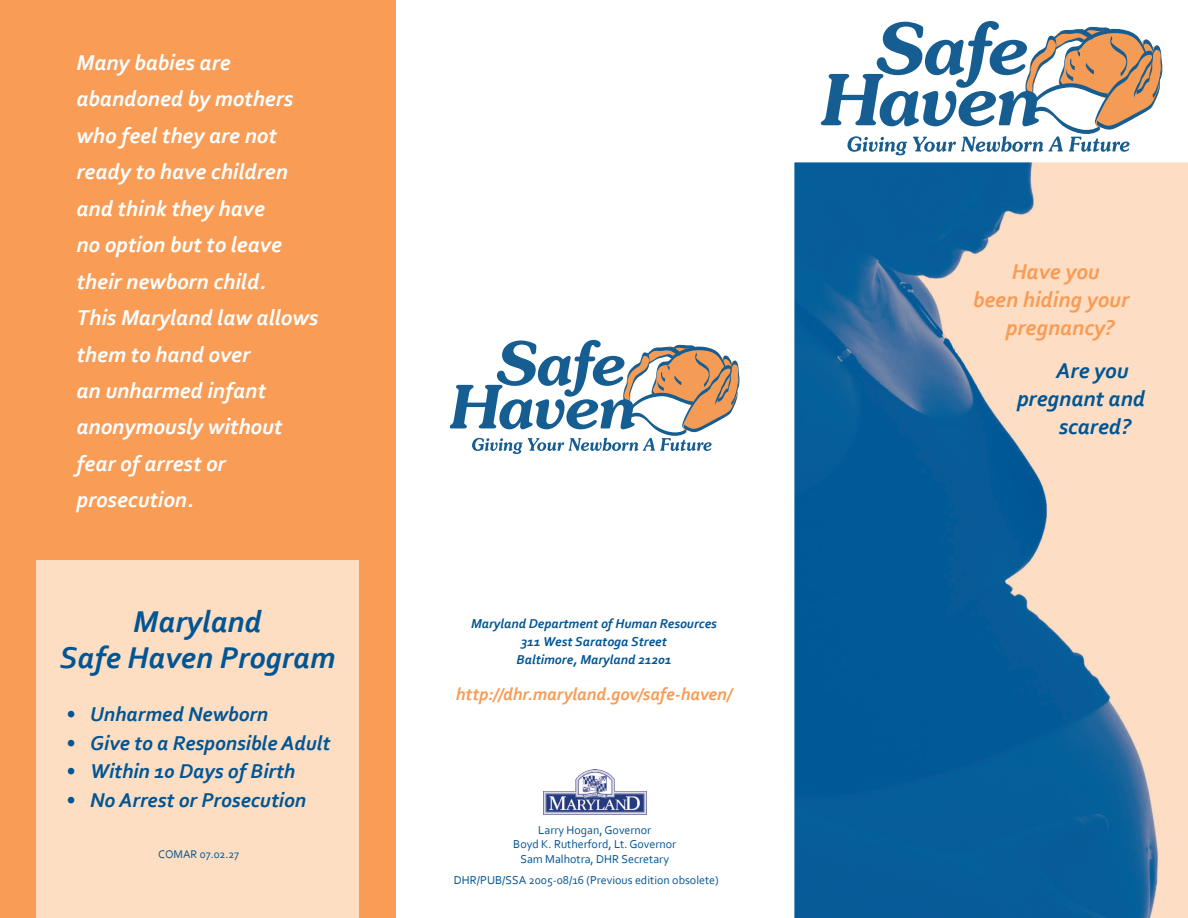
<style>
.page{position:relative;width:1188px;height:918px;background:#fff}
.page>*{position:absolute;margin:0;border:0;box-sizing:border-box;transform-origin:0 0}
.t1{font:italic 700 31.5px/36px "Corbel";color:#005594;text-align:center}
.t2{font:italic 700 22.5px/36.5px "Corbel";color:#fff}
.t3{font:italic 700 22.5px "Corbel";color:#f89c56}
.t4{font:italic 700 22.5px "Corbel";color:#005594}
.t5{font:italic 700 21px "Corbel";color:#005594}
.t6{font:italic 700 18px "Corbel";letter-spacing:-.005em;color:#f89c56}
.t7{font:italic 700 13.5px/18px "Corbel";color:#005594;text-align:center}
.t8{font:12px/14.4px "Corbel";color:#005594;text-align:center}
.t9{font:11.7px "Corbel";color:#005594}
</style>
<div class="page">
<div style="left:0;top:0;width:396px;height:918px;background:#f89c56"></div>
<svg style="left:451px;top:340px;width:289px;height:114px"></svg>
<div style="left:36px;top:560px;width:322px;height:358px;background:#fddec3"></div>
<img style="left:794px;top:162px;width:394px;height:756px">
<svg style="left:821px;top:21px;width:341px;height:134px"></svg>
<img style="left:543px;top:769px;width:103px;height:45px">
<p class="t2" style="left:76px;top:44px;width:243px">Many babies are abandoned by mothers who feel they are not ready to have children and think they have<br>no option but to leave their newborn child.<br>This Maryland law allows them to hand over<br>an unharmed infant anonymously without fear of arrest or prosecution.</p>
<h1 class="t1" style="left:60px;top:603px;width:277px">Maryland<br>Safe Haven Program</h1>
<p class="t5" style="left:66px;top:701px;width:204px">• Unharmed Newborn</p>
<p class="t5" style="left:66px;top:730px;width:266px">• Give to a Responsible Adult</p>
<p class="t5" style="left:66px;top:758px;width:231px">• Within 10 Days of Birth</p>
<p class="t5" style="left:66px;top:787px;width:242px">• No Arrest or Prosecution</p>
<p class="t9" style="left:158px;top:847px;width:82px">COMAR 07.02.27</p>
<p class="t7" style="left:471px;top:614px;width:247px">Maryland Department of Human Resources<br>311 West Saratoga Street<br>Baltimore, Maryland 21201</p>
<p class="t6" style="left:456px;top:683px;width:278px">http://dhr.maryland.gov/safe-haven/</p>
<p class="t8" style="left:513px;top:822px;width:165px">Larry Hogan, Governor<br>Boyd K. Rutherford, Lt. Governor<br>Sam Malhotra, DHR Secretary</p>
<p class="t8" style="left:454px;top:873px;width:266px">DHR/PUB/SSA 2005-08/16 (Previous edition obsolete)</p>
<p class="t3" style="left:1012px;top:258px;width:90px">Have you</p>
<p class="t3" style="left:973px;top:286px;width:158px">been hiding your</p>
<p class="t3" style="left:1006px;top:313px;width:110px">pregnancy?</p>
<p class="t4" style="left:1056px;top:357px;width:74px">Are you</p>
<p class="t4" style="left:1017px;top:385px;width:129px">pregnant and</p>
<p class="t4" style="left:1059px;top:412px;width:74px">scared?</p>
</div>
